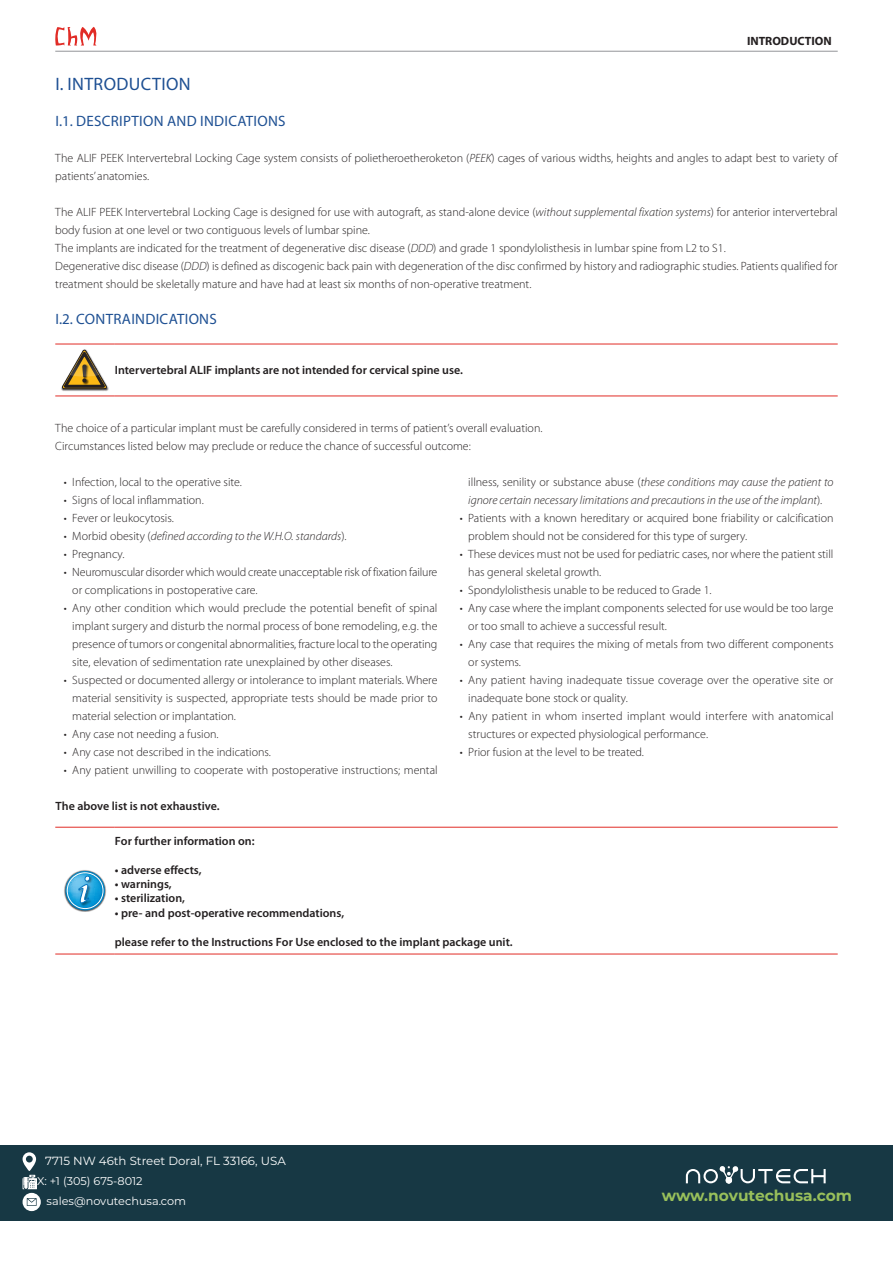
<style>
.page{position:relative;width:893px;height:1263px;background:#fff}
.page>*{position:absolute;margin:0;border:0;box-sizing:border-box;transform-origin:0 0}
.t1{font:18px "Myriad Pro";letter-spacing:.02em;color:#1e5093}
.t2{font:700 15.45px "Montserrat";color:#99c05b}
.t3{font:15px "Myriad Pro";letter-spacing:.02em;color:#1e5093}
.t4{font:300 12px/18px "Myriad Pro";color:#231f20}
.t5{font:600 12px "Myriad Pro";color:#231f20}
.t6{font:italic 300 12px/18px "Myriad Pro";color:#231f20}
.t7{font:700 12px "Myriad Pro";color:#231f20}
.t8{font:11.85px "Montserrat";color:#fff}
.t9{font:11.25px/20.2px "Montserrat";color:#fff}
.s1{font-style:italic}
.s2{font-style:normal}
</style>
<div class="page">
<svg style="left:55px;top:27px;width:41px;height:19px"></svg>
<hr style="left:55px;top:51px;width:783px;height:1px;background:#939598">
<hr style="left:115px;top:344px;width:723px;height:1px;background:#e12c26">
<hr style="left:115px;top:396px;width:723px;height:1px;background:#e12c26">
<hr style="left:55px;top:344px;width:60px;height:1px;background:#e12c26">
<hr style="left:55px;top:396px;width:60px;height:1px;background:#e12c26">
<img style="left:62px;top:390px;width:46px;height:1px">
<svg style="left:61px;top:349px;width:48px;height:41px"></svg>
<hr style="left:115px;top:827px;width:723px;height:1px;background:#e12c26">
<hr style="left:115px;top:954px;width:723px;height:1px;background:#e12c26">
<hr style="left:55px;top:827px;width:60px;height:1px;background:#e12c26">
<hr style="left:55px;top:954px;width:60px;height:1px;background:#e12c26">
<img style="left:79px;top:911px;width:12px;height:1px">
<img style="left:64px;top:870px;width:42px;height:41px">
<svg style="left:65px;top:871px;width:40px;height:39px"></svg>
<div style="left:0;top:1145px;width:893px;height:75px;background:#173844"></div>
<svg style="left:23px;top:1152px;width:18px;height:59px"></svg>
<svg style="left:686px;top:1166px;width:140px;height:17px"></svg>
<p class="t7" style="left:747px;top:33px;width:86px">INTRODUCTION</p>
<h1 class="t1" style="left:55px;top:73px;width:137px">I. INTRODUCTION</h1>
<p class="t3" style="left:55px;top:112px;width:232px">I.1. DESCRIPTION AND INDICATIONS</p>
<p class="t4" style="left:55px;top:149px;width:784px">The ALIF PEEK Intervertebral Locking Cage system consists of polietheroetheroketon (<span class="s1">PEEK</span>) cages of various widths, heights and angles to adapt best to variety of patients’ anatomies.</p>
<p class="t4" style="left:55px;top:203px;width:784px">The ALIF PEEK Intervertebral Locking Cage is designed for use with autograft, as stand-alone device (<span class="s1">without supplemental fixation systems</span>) for anterior intervertebral body fusion at one level or two contiguous levels of lumbar spine.<br>The implants are indicated for the treatment of degenerative disc disease (<span class="s1">DDD</span>) and grade 1 spondylolisthesis in lumbar spine from L2 to S1.<br>Degenerative disc disease (<span class="s1">DDD</span>) is defined as discogenic back pain with degeneration of the disc confirmed by history and radiographic studies. Patients qualified for treatment should be skeletally mature and have had at least six months of non-operative treatment.</p>
<p class="t3" style="left:55px;top:310px;width:163px">I.2. CONTRAINDICATIONS</p>
<p class="t5" style="left:115px;top:363px;width:350px">Intervertebral ALIF implants are not intended for cervical spine use.</p>
<p class="t4" style="left:55px;top:419px;width:489px">The choice of a particular implant must be carefully considered in terms of patient’s overall evaluation.<br>Circumstances listed below may preclude or reduce the chance of successful outcome:</p>
<p class="t4" style="left:64px;top:473px;width:180px">• Infection, local to the operative site.</p>
<p class="t4" style="left:64px;top:491px;width:142px">• Signs of local inflammation.</p>
<p class="t4" style="left:64px;top:509px;width:112px">• Fever or leukocytosis.</p>
<p class="t6" style="left:64px;top:527px;width:284px"><span class="s2">• Morbid obesity (</span>defined according to the W.H.O. standards<span class="s2">).</span></p>
<p class="t4" style="left:64px;top:545px;width:62px">• Pregnancy.</p>
<p class="t4" style="left:72px;top:563px;width:367px;text-indent:-9px">• Neuromuscular disorder which would create unacceptable risk of fixation failure or complications in postoperative care.</p>
<p class="t4" style="left:72px;top:599px;width:367px;text-align:justify;text-indent:-9px">• Any other condition which would preclude the potential benefit of spinal implant surgery and disturb the normal process of bone remodeling, e.g. the presence of tumors or congenital abnormalities, fracture local to the operating site, elevation of sedimentation rate unexplained by other diseases.</p>
<p class="t4" style="left:72px;top:671px;width:367px;text-align:justify;text-indent:-9px">• Suspected or documented allergy or intolerance to implant materials. Where material sensitivity is suspected, appropriate tests should be made prior to material selection or implantation.</p>
<p class="t4" style="left:64px;top:725px;width:156px">• Any case not needing a fusion.</p>
<p class="t4" style="left:64px;top:743px;width:209px">• Any case not described in the indications.</p>
<p class="t4" style="left:64px;top:761px;width:375px">• Any patient unwilling to cooperate with postoperative instructions; mental</p>
<p class="t6" style="left:468px;top:473px;width:367px"><span class="s2">illness, senility or substance abuse (</span>these conditions may cause the patient to ignore certain necessary limitations and precautions in the use of the implant<span class="s2">).</span></p>
<p class="t4" style="left:468px;top:509px;width:367px;text-indent:-9px">• Patients with a known hereditary or acquired bone friability or calcification problem should not be considered for this type of surgery.</p>
<p class="t4" style="left:468px;top:545px;width:367px;text-indent:-8px">• These devices must not be used for pediatric cases, nor where the patient still has general skeletal growth.</p>
<p class="t4" style="left:460px;top:581px;width:253px">• Spondylolisthesis unable to be reduced to Grade 1.</p>
<p class="t4" style="left:468px;top:599px;width:367px;text-indent:-9px">• Any case where the implant components selected for use would be too large or too small to achieve a successful result.</p>
<p class="t4" style="left:468px;top:635px;width:367px;text-indent:-8px">• Any case that requires the mixing of metals from two different components or systems.</p>
<p class="t4" style="left:468px;top:671px;width:367px;text-indent:-9px">• Any patient having inadequate tissue coverage over the operative site or inadequate bone stock or quality.</p>
<p class="t4" style="left:468px;top:707px;width:367px;text-indent:-8px">• Any patient in whom inserted implant would interfere with anatomical structures or expected physiological performance.</p>
<p class="t4" style="left:460px;top:743px;width:186px">• Prior fusion at the level to be treated.</p>
<p class="t5" style="left:55px;top:799px;width:166px">The above list is not exhaustive.</p>
<p class="t5" style="left:115px;top:833px;width:141px">For further information on:</p>
<p class="t5" style="left:115px;top:862px;width:88px">• adverse effects,</p>
<p class="t5" style="left:115px;top:876px;width:58px">• warnings,</p>
<p class="t5" style="left:115px;top:891px;width:72px">• sterilization,</p>
<p class="t5" style="left:115px;top:905px;width:231px">• pre- and post-operative recommendations,</p>
<p class="t5" style="left:115px;top:934px;width:399px">please refer to the Instructions For Use enclosed to the implant package unit.</p>
<p class="t8" style="left:45px;top:1153px;width:242px">7715 NW 46th Street Doral, FL 33166, USA</p>
<p class="t9" style="left:47px;top:1170px;width:141px;text-indent:-24px">FAX: +1 (305) 675-8012 sales@novutechusa.com</p>
<p class="t2" style="left:662px;top:1184px;width:192px">www.novutechusa.com</p>
</div>
